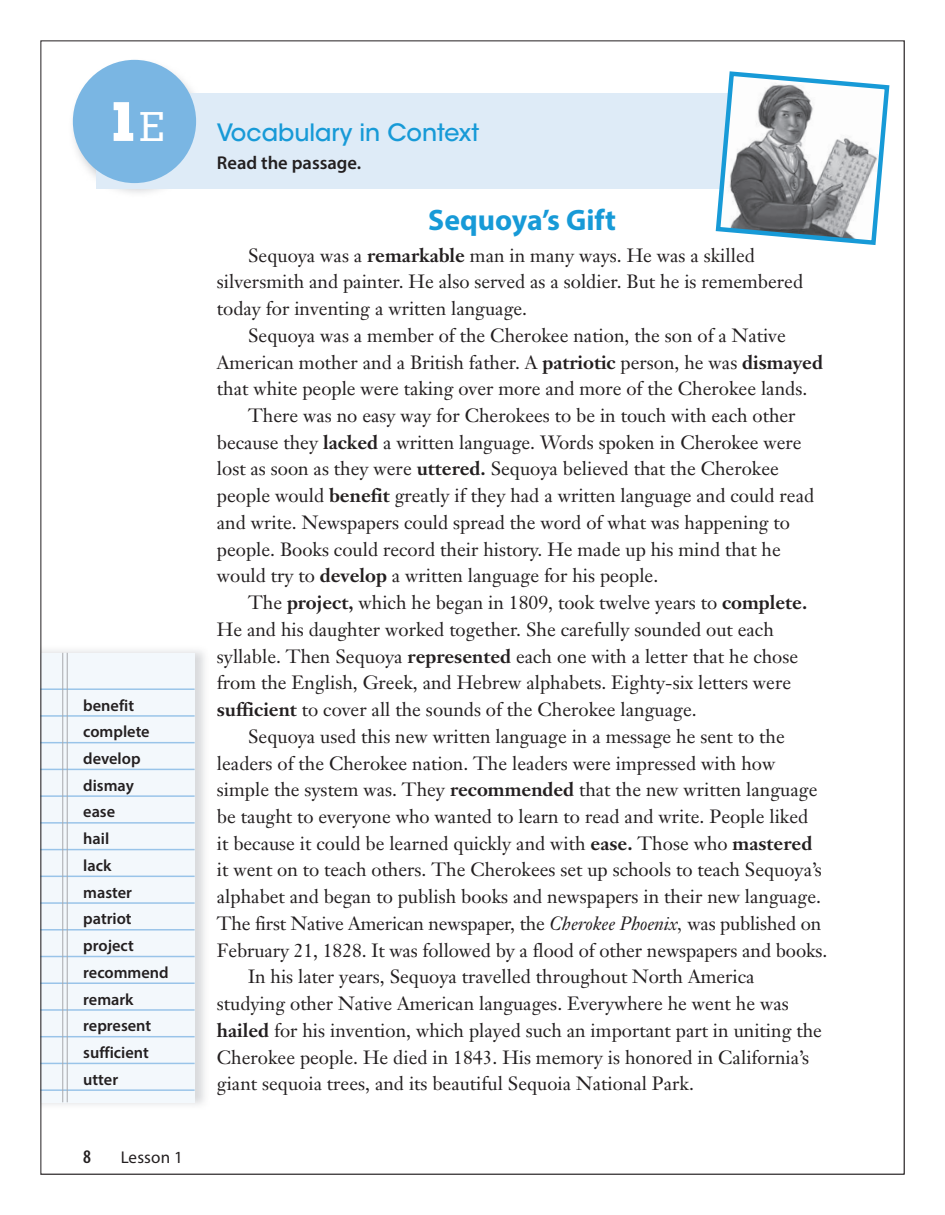
<style>
.page{position:relative;width:945px;height:1215px;background:#fff}
.page>*{position:absolute;margin:0;border:0;box-sizing:border-box;transform-origin:0 0}
.t1{font:800 54.9px "Memphis";color:#fff}
.t2{font:700 29.7px "Myriad Pro";color:#179ad7}
.t3{font:500 23.7px "ITC Avant Garde Std";color:#179ad7}
.t4{font:600 condensed 19.35px "Myriad Pro";color:#231f20}
.t5{font:18.9px/26.7px "Janson Text";color:#231f20}
.t6{font:600 18.6px "Myriad Pro";color:#231f20}
.t7{font:17.1px "Myriad Pro";letter-spacing:.01em;color:#231f20}
.t8{font:600 16.35px/26.7px "Myriad Pro";color:#231f20}
.s1{font-weight:500;font-size:40.05px}
.s2{font-weight:700}
.s3{font-style:italic}
</style>
<div class="page">
<div style="left:41px;top:653px;width:154px;height:449px;background:#f3f8fc"></div>
<hr style="left:41px;top:688px;width:154px;height:2px;background:#99c4e9">
<hr style="left:41px;top:715px;width:154px;height:2px;background:#99c4e9">
<hr style="left:41px;top:742px;width:154px;height:1px;background:#99c4e9">
<hr style="left:41px;top:769px;width:154px;height:1px;background:#99c4e9">
<hr style="left:41px;top:795px;width:154px;height:2px;background:#99c4e9">
<hr style="left:41px;top:822px;width:154px;height:2px;background:#99c4e9">
<hr style="left:41px;top:849px;width:154px;height:1px;background:#99c4e9">
<hr style="left:41px;top:876px;width:154px;height:1px;background:#99c4e9">
<hr style="left:41px;top:902px;width:154px;height:2px;background:#99c4e9">
<hr style="left:41px;top:929px;width:154px;height:2px;background:#99c4e9">
<hr style="left:41px;top:956px;width:154px;height:1px;background:#99c4e9">
<hr style="left:41px;top:982px;width:154px;height:2px;background:#99c4e9">
<hr style="left:41px;top:1009px;width:154px;height:2px;background:#99c4e9">
<hr style="left:41px;top:1036px;width:154px;height:1px;background:#99c4e9">
<hr style="left:41px;top:1063px;width:154px;height:1px;background:#99c4e9">
<hr style="left:41px;top:1089px;width:154px;height:2px;background:#99c4e9">
<hr style="left:67px;top:653px;width:1px;height:449px;background:#a8a9ad">
<hr style="left:62px;top:653px;width:1px;height:449px;background:#a8a9ad">
<div style="left:97px;top:93px;width:748px;height:96px;background:#deebf7"></div>
<svg style="left:715px;top:71px;width:175px;height:174px"></svg>
<img style="left:72px;top:59px;width:121px;height:134px">
<img style="left:97px;top:93px;width:100px;height:96px">
<div style="left:73px;top:60px;width:123px;height:123px;background:#7ab6e3;border-radius:50%"></div>
<h1 class="t1" style="left:105px;top:86px;width:60px">1<span class="s1">E</span></h1>
<p class="t8" style="left:83px;top:691px;width:87px">benefit complete develop dismay ease<br>hail<br>lack<br>master patriot project recommend remark represent sufficient utter</p>
<p class="t4" style="left:83px;top:1146px;width:9px">8</p>
<p class="t7" style="left:121px;top:1147px;width:64px">Lesson 1</p>
<p class="t3" style="left:217px;top:117px;width:264px">Vocabulary in Context</p>
<p class="t6" style="left:217px;top:151px;width:146px">Read the passage.</p>
<h2 class="t2" style="left:428px;top:201px;width:189px">Sequoya’s Gift</h2>
<p class="t5" style="left:217px;top:242px;width:588px;text-indent:31px">Sequoya was a <span class="s2">remarkable</span> man in many ways. He was a skilled silversmith and painter. He also served as a soldier. But he is remembered today for inventing a written language.</p>
<p class="t5" style="left:248px;top:322px;width:539px">Sequoya was a member of the Cherokee nation, the son of a Native</p>
<p class="t5" style="left:217px;top:348px;width:608px">American mother and a British father. A <span class="s2">patriotic</span> person, he was <span class="s2">dismayed</span></p>
<p class="t5" style="left:217px;top:375px;width:592px">that white people were taking over more and more of the Cherokee lands.</p>
<p class="t5" style="left:248px;top:402px;width:549px">There was no easy way for Cherokees to be in touch with each other</p>
<p class="t5" style="left:217px;top:429px;width:586px">because they <span class="s2">lacked</span> a written language. Words spoken in Cherokee were</p>
<p class="t5" style="left:217px;top:455px;width:563px">lost as soon as they were <span class="s2">uttered.</span> Sequoya believed that the Cherokee</p>
<p class="t5" style="left:217px;top:482px;width:599px">people would <span class="s2">benefit</span> greatly if they had a written language and could read</p>
<p class="t5" style="left:217px;top:509px;width:575px">and write. Newspapers could spread the word of what was happening to</p>
<p class="t5" style="left:217px;top:536px;width:565px">people. Books could record their history. He made up his mind that he</p>
<p class="t5" style="left:217px;top:562px;width:443px">would try to <span class="s2">develop</span> a written language for his people.</p>
<p class="t5" style="left:248px;top:589px;width:561px">The <span class="s2">project,</span> which he began in 1809, took twelve years to <span class="s2">complete.</span></p>
<p class="t5" style="left:217px;top:616px;width:559px">He and his daughter worked together. She carefully sounded out each</p>
<p class="t5" style="left:217px;top:643px;width:583px">syllable. Then Sequoya <span class="s2">represented</span> each one with a letter that he chose</p>
<p class="t5" style="left:217px;top:669px;width:576px">from the English, Greek, and Hebrew alphabets. Eighty-six letters were</p>
<p class="t5" style="left:217px;top:696px;width:481px"><span class="s2">sufficient</span> to cover all the sounds of the Cherokee language.</p>
<p class="t5" style="left:248px;top:723px;width:538px">Sequoya used this new written language in a message he sent to the</p>
<p class="t5" style="left:217px;top:749px;width:560px">leaders of the Cherokee nation. The leaders were impressed with how</p>
<p class="t5" style="left:217px;top:776px;width:602px">simple the system was. They <span class="s2">recommended</span> that the new written language</p>
<p class="t5" style="left:217px;top:803px;width:593px">be taught to everyone who wanted to learn to read and write. People liked</p>
<p class="t5" style="left:217px;top:830px;width:597px">it because it could be learned quickly and with <span class="s2">ease.</span> Those who <span class="s2">mastered</span></p>
<p class="t5" style="left:217px;top:856px;width:607px">it went on to teach others. The Cherokees set up schools to teach Sequoya’s</p>
<p class="t5" style="left:217px;top:883px;width:606px">alphabet and began to publish books and newspapers in their new language.</p>
<p class="t5" style="left:217px;top:910px;width:606px">The first Native American newspaper, the <span class="s3">Cherokee Phoenix,</span> was published on</p>
<p class="t5" style="left:217px;top:937px;width:612px">February 21, 1828. It was followed by a flood of other newspapers and books.</p>
<p class="t5" style="left:248px;top:963px;width:508px">In his later years, Sequoya travelled throughout North America</p>
<p class="t5" style="left:217px;top:990px;width:573px">studying other Native American languages. Everywhere he went he was</p>
<p class="t5" style="left:217px;top:1017px;width:607px"><span class="s2">hailed</span> for his invention, which played such an important part in uniting the</p>
<p class="t5" style="left:217px;top:1044px;width:594px">Cherokee people. He died in 1843. His memory is honored in California’s</p>
<p class="t5" style="left:217px;top:1070px;width:479px">giant sequoia trees, and its beautiful Sequoia National Park.</p>
</div>
